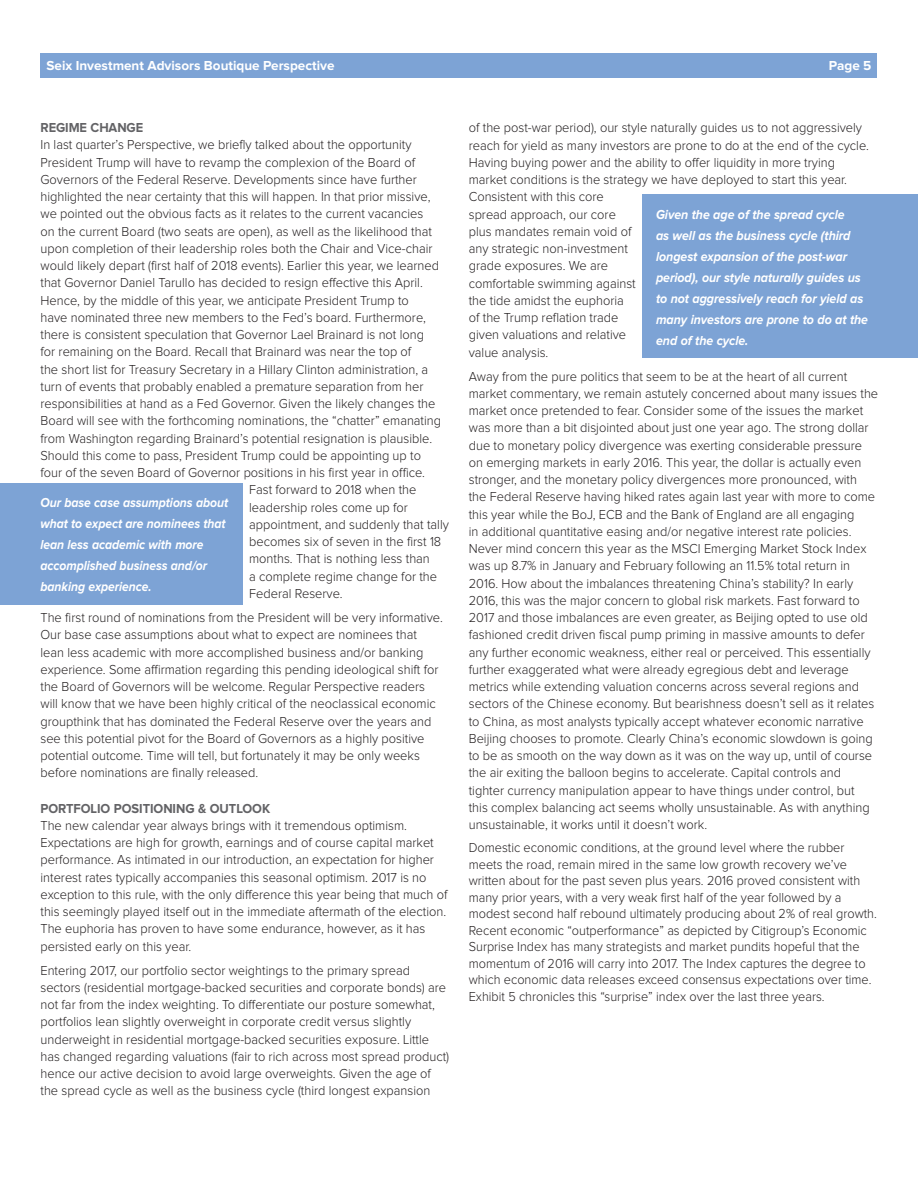
<style>
.page{position:relative;width:918px;height:1188px;background:#fff}
.page>*{position:absolute;margin:0;border:0;box-sizing:border-box;transform-origin:0 0}
.t1{font:300 13.5px/17.2px "Proxima Nova";color:#231f20;scale:.95 1}
.t2{font:300 13.5px/16.5px "Proxima Nova";color:#231f20;scale:.94 1}
.t3{font:italic 700 13.5px/21px "Proxima Nova";letter-spacing:-.005em;color:#fff;scale:.92 1}
.t4{font:italic 700 13.5px/21px "Proxima Nova";letter-spacing:-.005em;color:#fff;scale:.9 1}
.t5{font:700 13.5px "Proxima Nova";color:#fff}
.t6{font:700 13.5px "Proxima Nova";letter-spacing:-.005em;color:#636366;scale:.95 1}
</style>
<div class="page">
<div style="left:40px;top:53px;width:838px;height:24px;background:#7da3d5"></div>
<div style="left:0;top:483px;width:242px;height:122px;background:#7da3d5"></div>
<div style="left:643px;top:194px;width:275px;height:164px;background:#7da3d5"></div>
<p class="t5" style="left:47px;top:60px;width:289px">Seix Investment Advisors Boutique Perspective</p>
<p class="t5" style="left:829px;top:60px;width:44px">Page 5</p>
<p class="t6" style="left:40px;top:121px;width:110px">REGIME CHANGE</p>
<p class="t1" style="left:40px;top:137px;width:392px">In last quarter’s Perspective, we briefly talked about the opportunity</p>
<p class="t1" style="left:40px;top:154px;width:396px">President Trump will have to revamp the complexion of the Board of</p>
<p class="t1" style="left:40px;top:171px;width:398px">Governors of the Federal Reserve. Developments since have further</p>
<p class="t1" style="left:40px;top:189px;width:412px">highlighted the near certainty that this will happen. In that prior missive,</p>
<p class="t1" style="left:40px;top:206px;width:404px">we pointed out the obvious facts as it relates to the current vacancies</p>
<p class="t1" style="left:40px;top:223px;width:414px">on the current Board (two seats are open), as well as the likelihood that</p>
<p class="t1" style="left:40px;top:240px;width:414px">upon completion of their leadership roles both the Chair and Vice-chair</p>
<p class="t1" style="left:40px;top:258px;width:421px">would likely depart (first half of 2018 events). Earlier this year, we learned</p>
<p class="t1" style="left:40px;top:275px;width:404px">that Governor Daniel Tarullo has decided to resign effective this April.</p>
<p class="t1" style="left:40px;top:292px;width:389px">Hence, by the middle of this year, we anticipate President Trump to</p>
<p class="t1" style="left:40px;top:309px;width:407px">have nominated three new members to the Fed’s board. Furthermore,</p>
<p class="t1" style="left:40px;top:327px;width:405px">there is consistent speculation that Governor Lael Brainard is not long</p>
<p class="t1" style="left:40px;top:344px;width:392px">for remaining on the Board. Recall that Brainard was near the top of</p>
<p class="t1" style="left:40px;top:361px;width:410px">the short list for Treasury Secretary in a Hillary Clinton administration, a</p>
<p class="t1" style="left:40px;top:378px;width:405px">turn of events that probably enabled a premature separation from her</p>
<p class="t1" style="left:40px;top:396px;width:417px">responsibilities at hand as a Fed Governor. Given the likely changes the</p>
<p class="t1" style="left:40px;top:413px;width:423px">Board will see with the forthcoming nominations, the “chatter” emanating</p>
<p class="t1" style="left:40px;top:430px;width:414px">from Washington regarding Brainard’s potential resignation is plausible.</p>
<p class="t1" style="left:40px;top:447px;width:402px">Should this come to pass, President Trump could be appointing up to</p>
<p class="t1" style="left:40px;top:465px;width:406px">four of the seven Board of Governor positions in his first year in office.</p>
<p class="t1" style="left:249px;top:482px;width:177px">Fast forward to 2018 when the</p>
<p class="t1" style="left:249px;top:499px;width:169px">leadership roles come up for</p>
<p class="t1" style="left:249px;top:516px;width:212px">appointment, and suddenly that tally</p>
<p class="t1" style="left:249px;top:534px;width:204px">becomes six of seven in the first 18</p>
<p class="t1" style="left:249px;top:551px;width:192px">months. That is nothing less than</p>
<p class="t1" style="left:249px;top:568px;width:199px">a complete regime change for the</p>
<p class="t1" style="left:249px;top:585px;width:100px">Federal Reserve.</p>
<p class="t1" style="left:40px;top:609px;width:425px">The first round of nominations from the President will be very informative.<br>Our base case assumptions about what to expect are nominees that lean less academic with more accomplished business and/or banking experience. Some affirmation regarding this pending ideological shift for the Board of Governors will be welcome. Regular Perspective readers will know that we have been highly critical of the neoclassical economic groupthink that has dominated the Federal Reserve over the years and see this potential pivot for the Board of Governors as a highly positive potential outcome. Time will tell, but fortunately it may be only weeks before nominations are finally released.</p>
<p class="t6" style="left:40px;top:802px;width:243px">PORTFOLIO POSITIONING &amp; OUTLOOK</p>
<p class="t1" style="left:40px;top:817px;width:430px">The new calendar year always brings with it tremendous optimism.<br>Expectations are high for growth, earnings and of course capital market performance. As intimated in our introduction, an expectation for higher interest rates typically accompanies this seasonal optimism. 2017 is no exception to this rule, with the only difference this year being that much of this seemingly played itself out in the immediate aftermath of the election.<br>The euphoria has proven to have some endurance, however, as it has persisted early on this year.</p>
<p class="t1" style="left:40px;top:962px;width:432px">Entering 2017, our portfolio sector weightings to the primary spread sectors (residential mortgage-backed securities and corporate bonds) are not far from the index weighting. To differentiate our posture somewhat, portfolios lean slightly overweight in corporate credit versus slightly underweight in residential mortgage-backed securities exposure. Little has changed regarding valuations (fair to rich across most spread product) hence our active decision to avoid large overweights. Given the age of the spread cycle as well as the business cycle (third longest expansion</p>
<p class="t4" style="left:40px;top:493px;width:210px">Our base case assumptions about what to expect are nominees that lean less academic with more accomplished business and/or banking experience.</p>
<p class="t1" style="left:469px;top:120px;width:423px">of the post-war period), our style naturally guides us to not aggressively reach for yield as many investors are prone to do at the end of the cycle.<br>Having buying power and the ability to offer liquidity in more trying market conditions is the strategy we have deployed to start this year.<br>Consistent with this core<br>spread approach, our core<br>plus mandates remain void of<br>any strategic non-investment<br>grade exposures. We are<br>comfortable swimming against<br>the tide amidst the euphoria<br>of the Trump reflation trade<br>given valuations and relative<br>value analysis.</p>
<p class="t1" style="left:469px;top:368px;width:432px">Away from the pure politics that seem to be at the heart of all current market commentary, we remain astutely concerned about many issues the market once pretended to fear. Consider some of the issues the market was more than a bit disjointed about just one year ago. The strong dollar due to monetary policy divergence was exerting considerable pressure on emerging markets in early 2016. This year, the dollar is actually even stronger, and the monetary policy divergences more pronounced, with<br>the Federal Reserve having hiked rates again last year with more to come this year while the BoJ, ECB and the Bank of England are all engaging<br>in additional quantitative easing and/or negative interest rate policies.<br>Never mind concern this year as the MSCI Emerging Market Stock Index was up 8.7% in January and February following an 11.5% total return in 2016. How about the imbalances threatening China’s stability? In early 2016, this was the major concern to global risk markets. Fast forward to 2017 and those imbalances are even greater, as Beijing opted to use old fashioned credit driven fiscal pump priming in massive amounts to defer any further economic weakness, either real or perceived. This essentially further exaggerated what were already egregious debt and leverage metrics while extending valuation concerns across several regions and sectors of the Chinese economy. But bearishness doesn’t sell as it relates to China, as most analysts typically accept whatever economic narrative Beijing chooses to promote. Clearly China’s economic slowdown is going to be as smooth on the way down as it was on the way up, until of course the air exiting the balloon begins to accelerate. Capital controls and tighter currency manipulation appear to have things under control, but<br>this complex balancing act seems wholly unsustainable. As with anything unsustainable, it works until it doesn’t work.</p>
<p class="t2" style="left:469px;top:840px;width:436px">Domestic economic conditions, at the ground level where the rubber meets the road, remain mired in the same low growth recovery we’ve written about for the past seven plus years. 2016 proved consistent with many prior years, with a very weak first half of the year followed by a modest second half rebound ultimately producing about 2% of real growth.<br>Recent economic “outperformance” as depicted by Citigroup’s Economic Surprise Index has many strategists and market pundits hopeful that the momentum of 2016 will carry into 2017. The Index captures the degree to which economic data releases exceed consensus expectations over time.<br>Exhibit 5 chronicles this “surprise” index over the last three years.</p>
<p class="t3" style="left:656px;top:204px;width:232px">Given the age of the spread cycle<br>as well as the business cycle (third longest expansion of the post-war period), our style naturally guides us to not aggressively reach for yield as many investors are prone to do at the end of the cycle.</p>
</div>
